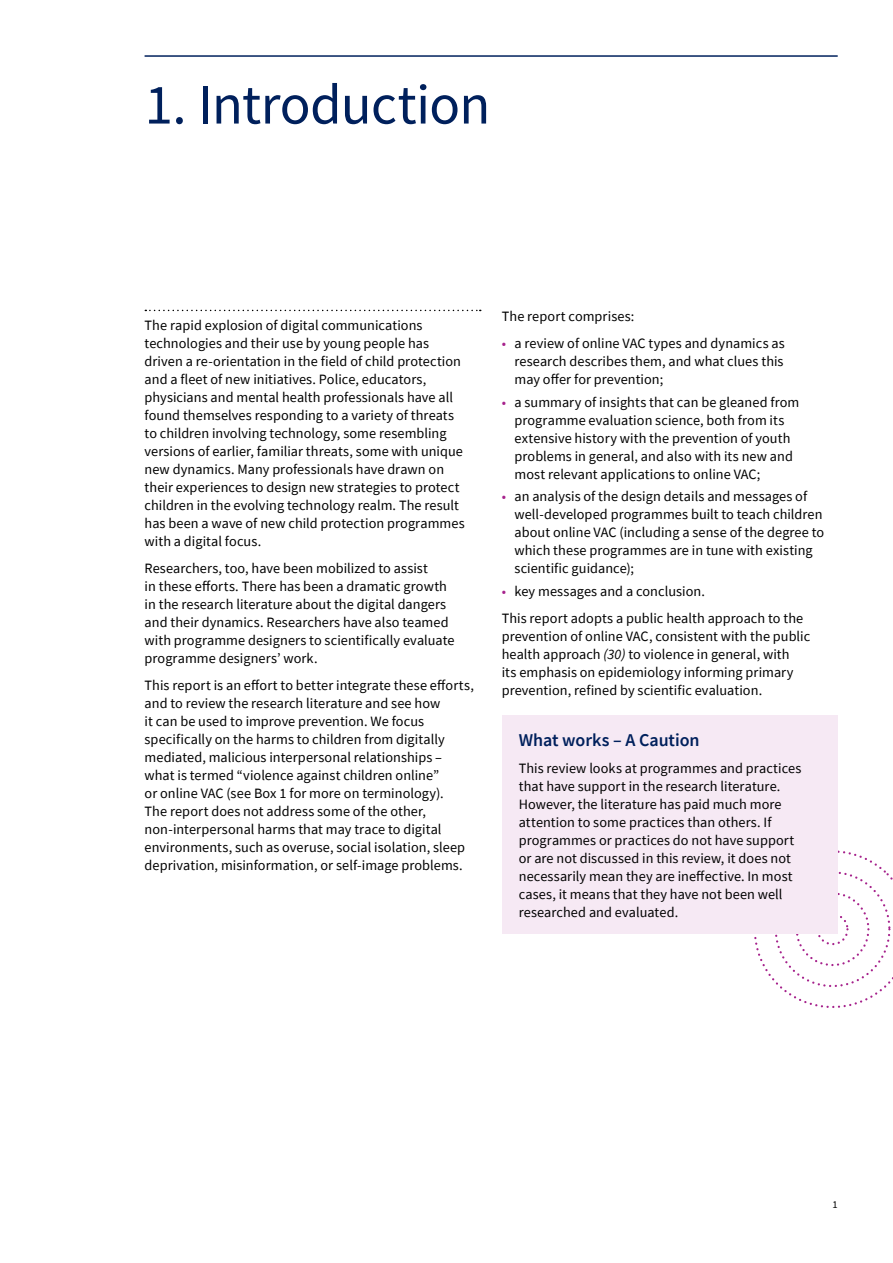
<style>
.page{position:relative;width:893px;height:1263px;background:#fff}
.page>*{position:absolute;margin:0;border:0;box-sizing:border-box;transform-origin:0 0}
.t1{font:57px "Source Sans Pro";letter-spacing:-.015em;color:#00205c}
.t2{font:600 18px "Source Sans Pro";letter-spacing:-.005em;color:#00205c}
.t3{font:14.25px/18px "Source Sans Pro";letter-spacing:.005em;color:#000}
.t4{font:10.5px "Source Sans Pro";color:#000}
.s1{color:#a6228c}
.s2{font-style:italic}
</style>
<div class="page">
<svg style="left:754px;top:850px;width:139px;height:158px"></svg>
<hr style="left:145px;top:55px;width:693px;height:2px;background:#00205c">
<svg style="left:145px;top:310px;width:336px;height:1px"></svg>
<div style="left:502px;top:716px;width:336px;height:218px;background:#f6e9f4"></div>
<h1 class="t1" style="left:145px;top:68px;width:347px">1. Introduction</h1>
<p class="t3" style="left:145px;top:316px;width:322px">The rapid explosion of digital communications technologies and their use by young people has driven a re-orientation in the field of child protection and a fleet of new initiatives. Police, educators, physicians and mental health professionals have all found themselves responding to a variety of threats to children involving technology, some resembling versions of earlier, familiar threats, some with unique new dynamics. Many professionals have drawn on their experiences to design new strategies to protect children in the evolving technology realm. The result has been a wave of new child protection programmes with a digital focus.</p>
<p class="t3" style="left:145px;top:559px;width:312px">Researchers, too, have been mobilized to assist<br>in these efforts. There has been a dramatic growth in the research literature about the digital dangers and their dynamics. Researchers have also teamed with programme designers to scientifically evaluate programme designers’ work.</p>
<p class="t3" style="left:145px;top:676px;width:331px">This report is an effort to better integrate these efforts, and to review the research literature and see how<br>it can be used to improve prevention. We focus specifically on the harms to children from digitally mediated, malicious interpersonal relationships – what is termed “violence against children online”<br>or online VAC (see Box 1 for more on terminology).<br>The report does not address some of the other, non-interpersonal harms that may trace to digital environments, such as overuse, social isolation, sleep deprivation, misinformation, or self-image problems.</p>
<p class="t3" style="left:502px;top:307px;width:134px">The report comprises:</p>
<p class="t3" style="left:514px;top:334px;width:272px;text-align:justify;text-indent:-13px"><span class="s1">•</span> a review of online VAC types and dynamics as research describes them, and what clues this may offer for prevention;</p>
<p class="t3" style="left:514px;top:393px;width:286px;text-indent:-13px"><span class="s1">•</span> a summary of insights that can be gleaned from programme evaluation science, both from its extensive history with the prevention of youth problems in general, and also with its new and most relevant applications to online VAC;</p>
<p class="t3" style="left:514px;top:487px;width:311px;text-indent:-13px"><span class="s1">•</span> an analysis of the design details and messages of well-developed programmes built to teach children about online VAC (including a sense of the degree to which these programmes are in tune with existing scientific guidance);</p>
<p class="t3" style="left:502px;top:577px;width:303px;line-height:27px"><span class="s1">•</span> key messages and a conclusion.<br>This report adopts a public health approach to the</p>
<p class="t3" style="left:502px;top:627px;width:310px">prevention of online VAC, consistent with the public health approach <span class="s2">(30)</span> to violence in general, with<br>its emphasis on epidemiology informing primary prevention, refined by scientific evaluation.</p>
<p class="t2" style="left:519px;top:728px;width:182px">What works – A Caution</p>
<p class="t3" style="left:519px;top:759px;width:284px">This review looks at programmes and practices that have support in the research literature.<br>However, the literature has paid much more attention to some practices than others. If programmes or practices do not have support or are not discussed in this review, it does not necessarily mean they are ineffective. In most cases, it means that they have not been well researched and evaluated.</p>
<p class="t4" style="left:832px;top:1197px;width:7px">1</p>
</div>
